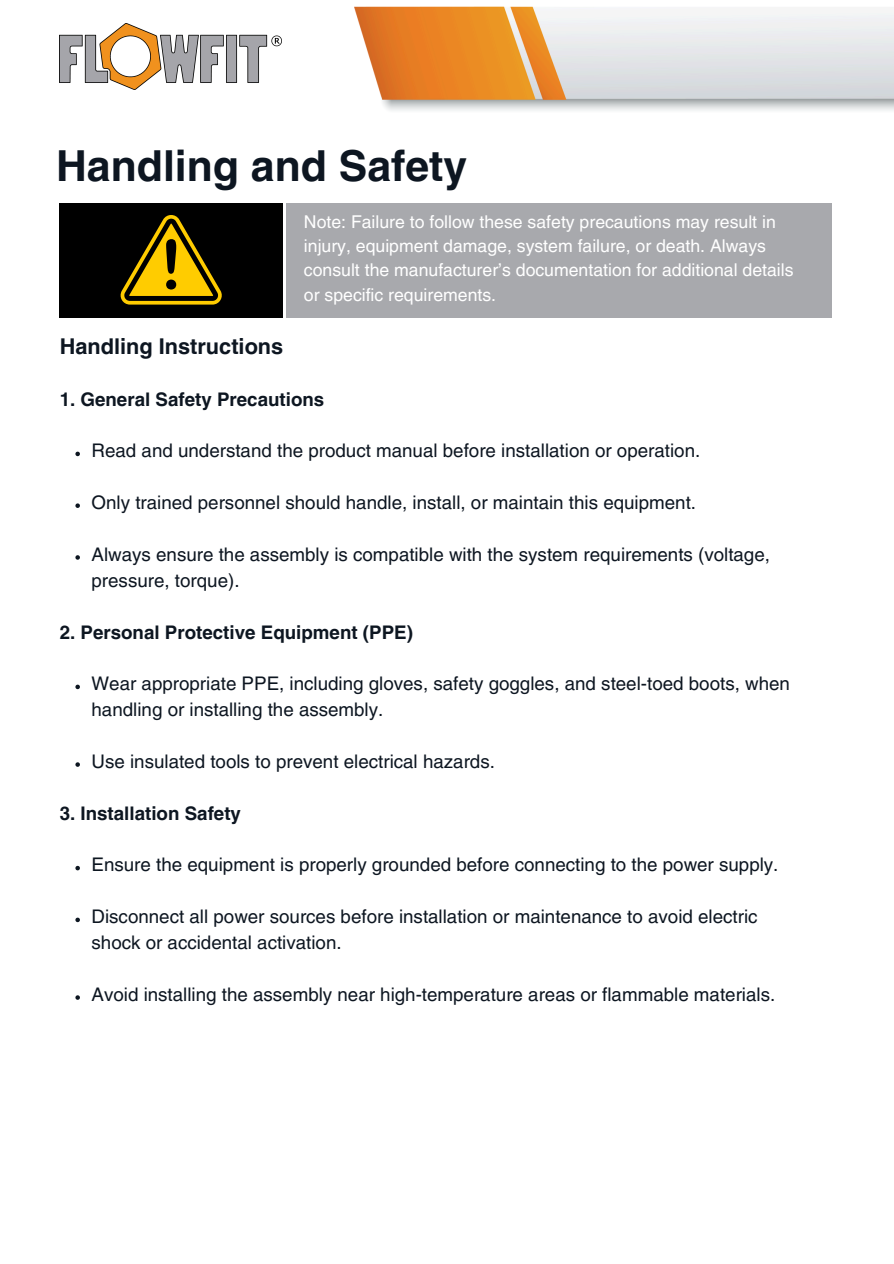
<style>
.page{position:relative;width:894px;height:1264px;background:#fff}
.page>*{position:absolute;margin:0;border:0;box-sizing:border-box;transform-origin:0 0}
.t1{font:700 42.75px "Helvetica LT Pro";color:#0d1621}
.t2{font:700 21.75px "Helvetica LT Pro";color:#0d1621}
.t3{font:18.75px/25.8px "Helvetica LT Pro";color:#0d1621}
.t4{font:700 18.75px "Helvetica LT Pro";color:#0d1621}
.t5{font:17.7px/24.3px "Helvetica LT Pro";color:#fff}
</style>
<div class="page">
<img style="left:60px;top:24px;width:221px;height:65px">
<img style="left:355px;top:7px;width:538px;height:104px">
<svg style="left:75px;top:451px;width:5px;height:5px"></svg>
<svg style="left:75px;top:503px;width:5px;height:5px"></svg>
<svg style="left:75px;top:555px;width:5px;height:4px"></svg>
<svg style="left:75px;top:684px;width:5px;height:5px"></svg>
<svg style="left:75px;top:762px;width:5px;height:4px"></svg>
<svg style="left:75px;top:865px;width:5px;height:5px"></svg>
<svg style="left:75px;top:917px;width:5px;height:5px"></svg>
<svg style="left:75px;top:995px;width:5px;height:4px"></svg>
<div style="left:286px;top:203px;width:545px;height:115px;background:#a8a9ad"></div>
<div style="left:60px;top:203px;width:223px;height:115px;background:#000"></div>
<svg style="left:120px;top:215px;width:102px;height:89px"></svg>
<p class="t1" style="left:56px;top:151px;width:412px">Handling and Safety</p>
<h3 class="t2" style="left:60px;top:339px;width:225px">Handling Instructions</h3>
<p class="t5" style="left:304px;top:211px;width:491px">Note: Failure to follow these safety precautions may result in injury, equipment damage, system failure, or death. Always consult the manufacturer’s documentation for additional details or specific requirements.</p>
<p class="t4" style="left:60px;top:392px;width:266px">1. General Safety Precautions</p>
<p class="t3" style="left:91px;top:439px;width:610px">Read and understand the product manual before installation or operation.</p>
<h1 class="t3" style="left:91px;top:491px;width:606px">Only trained personnel should handle, install, or maintain this equipment.</h1>
<p class="t3" style="left:91px;top:543px;width:679px">Always ensure the assembly is compatible with the system requirements (voltage, pressure, torque).</p>
<p class="t4" style="left:60px;top:625px;width:355px">2. Personal Protective Equipment (PPE)</p>
<h2 class="t3" style="left:91px;top:672px;width:699px">Wear appropriate PPE, including gloves, safety goggles, and steel-toed boots, when handling or installing the assembly.</h2>
<h3 class="t3" style="left:91px;top:750px;width:405px">Use insulated tools to prevent electrical hazards.</h3>
<p class="t4" style="left:60px;top:806px;width:183px">3. Installation Safety</p>
<p class="t3" style="left:91px;top:853px;width:688px">Ensure the equipment is properly grounded before connecting to the power supply.</p>
<p class="t3" style="left:91px;top:905px;width:667px">Disconnect all power sources before installation or maintenance to avoid electric shock or accidental activation.</p>
<h3 class="t3" style="left:91px;top:983px;width:685px">Avoid installing the assembly near high-temperature areas or flammable materials.</h3>
</div>
